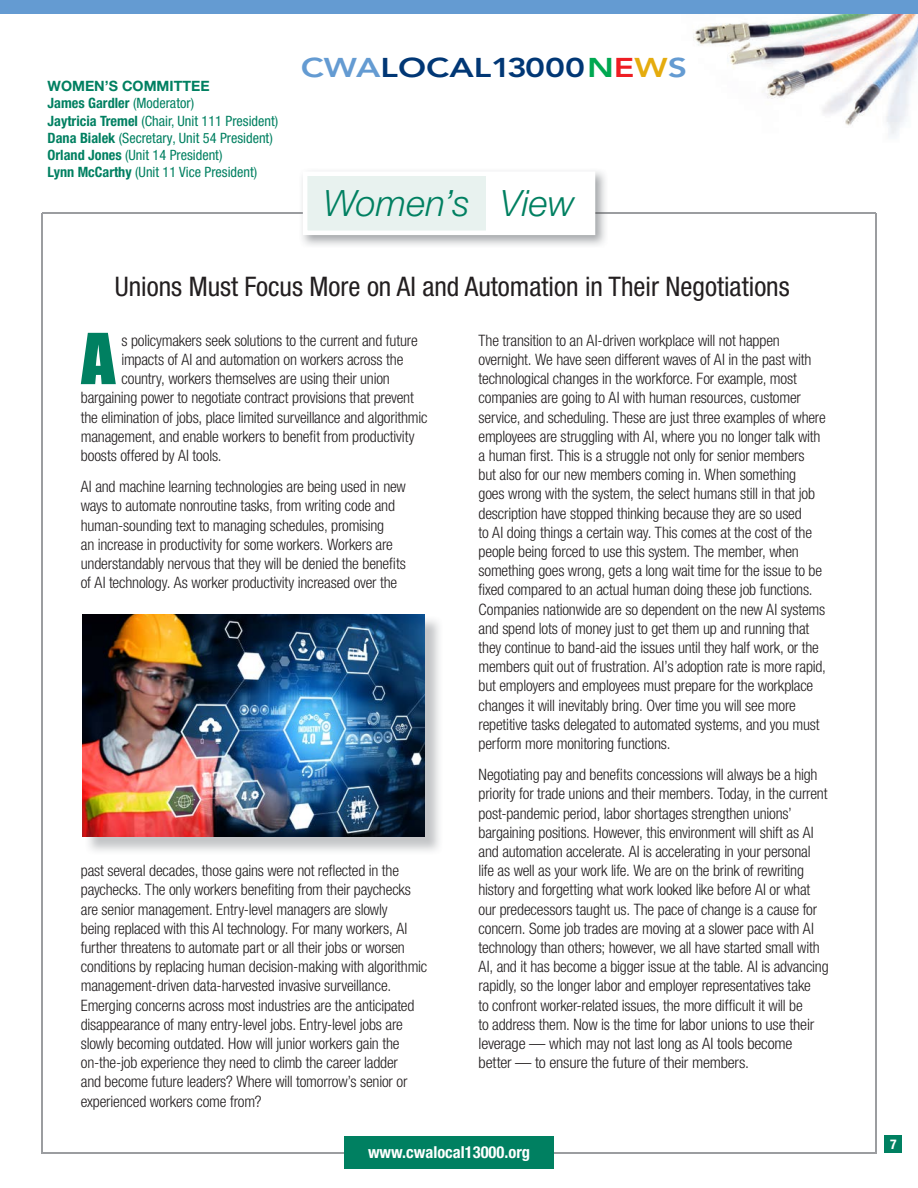
<style>
.page{position:relative;width:918px;height:1188px;background:#fff}
.page>*{position:absolute;margin:0;border:0;box-sizing:border-box;transform-origin:0 0}
.t1{font:64.95px "Impact";color:#008061;scale:1.04 1}
.t2{font:italic 300 36.3px "Helvetica Neue LT Pro";letter-spacing:.005em;color:#008061}
.t3{font:condensed 27px "Helvetica Neue LT Pro";color:#231f20}
.t4{font:800 27px "Avenir LT Std";color:#013775;scale:1.25 1}
.t5{font:700 condensed 16.5px "Helvetica Neue LT Pro";color:#fff}
.t6{font:300 condensed 15.75px/19.2px "Helvetica Neue LT Pro";letter-spacing:-.01em;color:#231f20}
.t7{font:condensed 14.25px/17.2px "Helvetica Neue LT Pro";color:#008061}
.t8{font:700 14.25px "Helvetica Neue LT Std";color:#008061}
.t9{font:700 condensed 13.5px "Helvetica Neue LT Pro";color:#fff}
.s1{font-weight:700}
.s2{color:#649bd2}
.s3{color:#00a851}
.s4{color:#ee1d23}
.s5{color:#e5ac0e}
</style>
<div class="page">
<div style="left:884px;top:1135px;width:18px;height:18px;background:#008061"></div>
<hr style="left:41px;top:213px;width:1px;height:940px;background:#9b9da0">
<hr style="left:41px;top:1152px;width:836px;height:2px;background:#9b9da0">
<hr style="left:42px;top:213px;width:834px;height:1px;background:#9b9da0">
<hr style="left:875px;top:213px;width:1px;height:940px;background:#9b9da0">
<img style="left:299px;top:171px;width:309px;height:75px">
<img style="left:299px;top:213px;width:309px;height:1px">
<svg style="left:303px;top:171px;width:292px;height:64px"></svg>
<div style="left:487px;top:174px;width:106px;height:59px;background:#fff"></div>
<img style="left:85px;top:616px;width:355px;height:235px">
<img style="left:82px;top:614px;width:342px;height:222px">
<div style="left:344px;top:1136px;width:210px;height:33px;background:#008061"></div>
<img style="left:693px;top:14px;width:225px;height:123px">
<div style="left:0;top:0;width:918px;height:14px;background:#649bd2"></div>
<p class="t8" style="left:48px;top:77px;width:164px">WOMEN’S COMMITTEE</p>
<p class="t7" style="left:48px;top:95px;width:232px"><span class="s1">James Gardler</span> (Moderator)<br><span class="s1">Jaytricia Tremel</span> (Chair, Unit 111 President)<br><span class="s1">Dana Bialek</span> (Secretary, Unit 54 President)<br><span class="s1">Orland Jones</span> (Unit 14 President)<br><span class="s1">Lynn McCarthy</span> (Unit 11 Vice President)</p>
<h3 class="t4" style="left:301px;top:52px;width:310px"><span class="s2">CWA</span>LOCAL13000<span class="s3">N</span><span class="s4">E</span><span class="s5">W</span><span class="s2">S</span></h3>
<h2 class="t2" style="left:324px;top:181px;width:253px">Women’s View</h2>
<h3 class="t3" style="left:115px;top:271px;width:677px">Unions Must Focus More on AI and Automation in Their Negotiations</h3>
<h1 class="t1" style="left:81px;top:308px;width:34px">A</h1>
<p class="t6" style="left:122px;top:331px;width:298px">s policymakers seek solutions to the current and future</p>
<p class="t6" style="left:122px;top:350px;width:283px">impacts of AI and automation on workers across the</p>
<p class="t6" style="left:122px;top:369px;width:270px">country, workers themselves are using their union</p>
<p class="t6" style="left:81px;top:388px;width:335px">bargaining power to negotiate contract provisions that prevent</p>
<p class="t6" style="left:81px;top:407px;width:348px">the elimination of jobs, place limited surveillance and algorithmic</p>
<p class="t6" style="left:81px;top:427px;width:335px">management, and enable workers to benefit from productivity</p>
<p class="t6" style="left:81px;top:446px;width:142px">boosts offered by AI tools.</p>
<p class="t6" style="left:81px;top:477px;width:327px">AI and machine learning technologies are being used in new ways to automate nonroutine tasks, from writing code and human-sounding text to managing schedules, promising<br>an increase in productivity for some workers. Workers are understandably nervous that they will be denied the benefits of AI technology. As worker productivity increased over the</p>
<p class="t6" style="left:81px;top:861px;width:348px">past several decades, those gains were not reflected in the paychecks. The only workers benefiting from their paychecks are senior management. Entry-level managers are slowly<br>being replaced with this AI technology. For many workers, AI further threatens to automate part or all their jobs or worsen conditions by replacing human decision-making with algorithmic management-driven data-harvested invasive surveillance.<br>Emerging concerns across most industries are the anticipated disappearance of many entry-level jobs. Entry-level jobs are slowly becoming outdated. How will junior workers gain the on-the-job experience they need to climb the career ladder<br>and become future leaders? Where will tomorrow’s senior or experienced workers come from?</p>
<p class="t6" style="left:479px;top:331px;width:349px">The transition to an AI-driven workplace will not happen overnight. We have seen different waves of AI in the past with technological changes in the workforce. For example, most companies are going to AI with human resources, customer service, and scheduling. These are just three examples of where employees are struggling with AI, where you no longer talk with a human first. This is a struggle not only for senior members but also for our new members coming in. When something goes wrong with the system, the select humans still in that job description have stopped thinking because they are so used<br>to AI doing things a certain way. This comes at the cost of the people being forced to use this system. The member, when something goes wrong, gets a long wait time for the issue to be fixed compared to an actual human doing these job functions.<br>Companies nationwide are so dependent on the new AI systems and spend lots of money just to get them up and running that they continue to band-aid the issues until they half work, or the members quit out of frustration. AI’s adoption rate is more rapid, but employers and employees must prepare for the workplace changes it will inevitably bring. Over time you will see more repetitive tasks delegated to automated systems, and you must perform more monitoring functions.</p>
<p class="t6" style="left:479px;top:765px;width:352px">Negotiating pay and benefits concessions will always be a high priority for trade unions and their members. Today, in the current post-pandemic period, labor shortages strengthen unions’ bargaining positions. However, this environment will shift as AI and automation accelerate. AI is accelerating in your personal life as well as your work life. We are on the brink of rewriting history and forgetting what work looked like before AI or what our predecessors taught us. The pace of change is a cause for concern. Some job trades are moving at a slower pace with AI technology than others; however, we all have started small with AI, and it has become a bigger issue at the table. AI is advancing rapidly, so the longer labor and employer representatives take<br>to confront worker-related issues, the more difficult it will be<br>to address them. Now is the time for labor unions to use their leverage — which may not last long as AI tools become better — to ensure the future of their members.</p>
<p class="t5" style="left:368px;top:1143px;width:164px">www.cwalocal13000.org</p>
<p class="t9" style="left:890px;top:1136px;width:8px">7</p>
</div>
